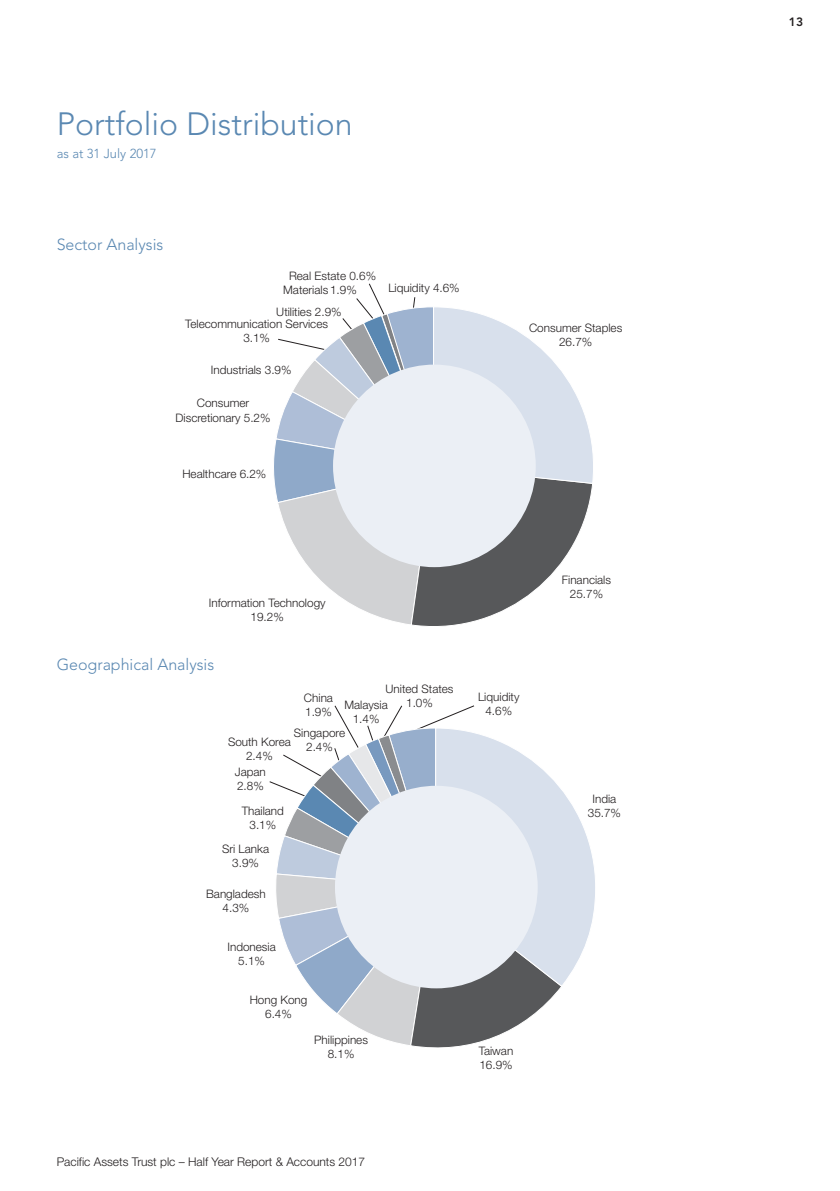
<style>
.page{position:relative;width:840px;height:1191px;background:#fff}
.page>*{position:absolute;margin:0;border:0;box-sizing:border-box;transform-origin:0 0}
.t1{font:300 32px "Avenir";color:#5a88b2}
.t2{font:300 16px "Avenir";color:#5a88b2}
.t3{font:300 13px "Avenir";color:#5a88b2}
.t4{font:300 12px "Helvetica Neue LT";color:#231f20}
.t5{font:800 12px "Avenir";color:#231f20}
.t6{font:300 11.6px/14px "Helvetica Neue LT";color:#231f20;text-align:center}
</style>
<div class="page">
<svg style="left:274px;top:283px;width:319px;height:344px"></svg>
<div style="left:333px;top:364px;width:202px;height:203px;background:#ebeff5;border-radius:50%"></div>
<svg style="left:269px;top:705px;width:292px;height:343px"></svg>
<svg style="left:434px;top:727px;width:161px;height:260px"></svg>
<div style="left:335px;top:785px;width:202px;height:203px;background:#ebeff5;border-radius:50%"></div>
<h1 class="t1" style="left:57px;top:111px;width:297px">Portfolio Distribution</h1>
<p class="t3" style="left:57px;top:148px;width:101px">as at 31 July 2017</p>
<h2 class="t2" style="left:57px;top:238px;width:108px">Sector Analysis</h2>
<p class="t6" style="left:289px;top:268px;width:88px">Real Estate 0.6%</p>
<p class="t6" style="left:283px;top:283px;width:75px">Materials 1.9%</p>
<p class="t6" style="left:276px;top:305px;width:67px">Utilities 2.9%</p>
<p class="t6" style="left:185px;top:316px;width:144px">Telecommunication Services<br>3.1%</p>
<p class="t6" style="left:211px;top:362px;width:82px">Industrials 3.9%</p>
<p class="t6" style="left:175px;top:396px;width:96px">Consumer<br>Discretionary 5.2%</p>
<p class="t6" style="left:388px;top:280px;width:73px">Liquidity 4.6%</p>
<p class="t6" style="left:182px;top:467px;width:85px">Healthcare 6.2%</p>
<p class="t6" style="left:528px;top:320px;width:95px">Consumer Staples<br>26.7%</p>
<p class="t6" style="left:209px;top:596px;width:118px">Information Technology<br>19.2%</p>
<h2 class="t2" style="left:57px;top:658px;width:159px">Geographical Analysis</h2>
<p class="t6" style="left:304px;top:690px;width:31px;text-align:left">China<br>1.9%</p>
<p class="t6" style="left:385px;top:681px;width:70px">United States<br>1.0%</p>
<p class="t6" style="left:477px;top:690px;width:43px">Liquidity<br>4.6%</p>
<p class="t6" style="left:344px;top:697px;width:45px">Malaysia<br>1.4%</p>
<p class="t6" style="left:294px;top:726px;width:53px">Singapore<br>2.4%</p>
<p class="t6" style="left:228px;top:734px;width:64px">South Korea<br>2.4%</p>
<p class="t6" style="left:235px;top:764px;width:32px;text-align:left">Japan<br>2.8%</p>
<p class="t6" style="left:241px;top:804px;width:44px">Thailand<br>3.1%</p>
<p class="t6" style="left:222px;top:841px;width:49px">Sri Lanka<br>3.9%</p>
<p class="t6" style="left:206px;top:887px;width:61px">Bangladesh<br>4.3%</p>
<p class="t6" style="left:227px;top:940px;width:50px">Indonesia<br>5.1%</p>
<p class="t6" style="left:249px;top:992px;width:59px">Hong Kong<br>6.4%</p>
<p class="t6" style="left:314px;top:1032px;width:55px">Philippines<br>8.1%</p>
<p class="t4" style="left:57px;top:1157px;width:310px">Pacific Assets Trust plc – Half Year Report &amp; Accounts 2017</p>
<p class="t6" style="left:478px;top:1044px;width:36px;text-align:left">Taiwan<br>16.9%</p>
<p class="t6" style="left:561px;top:573px;width:51px">Financials<br>25.7%</p>
<p class="t6" style="left:587px;top:792px;width:35px">India<br>35.7%</p>
<p class="t5" style="left:788px;top:14px;width:16px">13</p>
</div>
